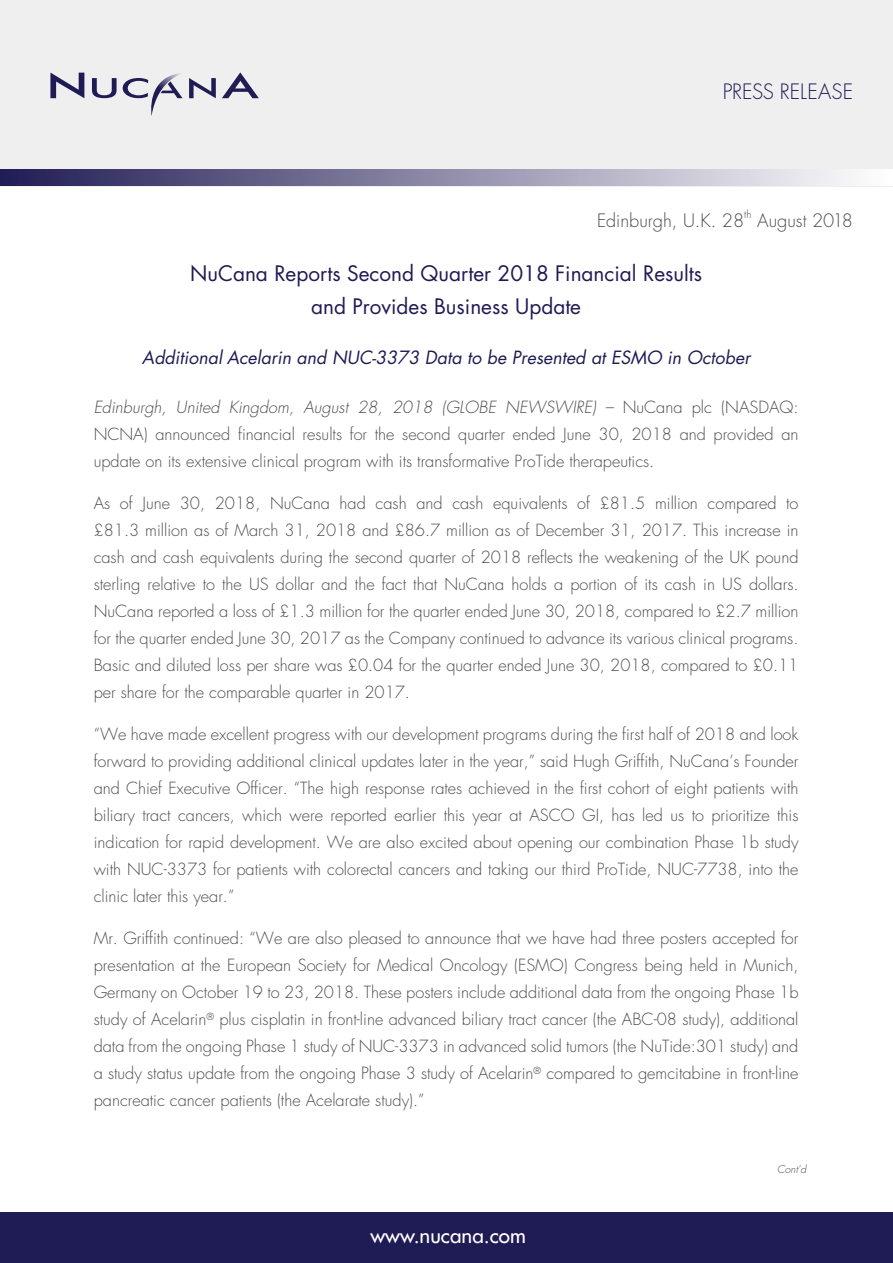
<style>
.page{position:relative;width:893px;height:1263px;background:#fff}
.page>*{position:absolute;margin:0;border:0;box-sizing:border-box;transform-origin:0 0}
.t1{font:20.85px/33px "Futura";color:#1f1b54;text-align:center}
.t2{font:20.7px "Futura";color:#fff}
.t3{font:300 20.7px "Futura";color:#1f1b54}
.t4{font:300 18px "Futura";color:#4d4d4f}
.t5{font:italic 17.85px "Futura";color:#1f1b54}
.t6{font:300 16.35px/27px "Futura";color:#4d4d4f;text-align:justify}
.t7{font:italic 300 10.5px "Futura";color:#4d4d4f}
.t8{font:300 10.5px "Futura";color:#4d4d4f}
.s1{font-style:italic}
</style>
<div class="page">
<div style="left:0;top:0;width:893px;height:186px;background:#efeff0"></div>
<div style="left:0;top:1212px;width:893px;height:51px;background:#1f1b54"></div>
<div style="left:0;top:169px;width:893px;height:17px;background:linear-gradient(to right,#201c55,#fff)"></div>
<svg style="left:92px;top:78px;width:25px;height:20px"></svg>
<svg style="left:50px;top:73px;width:34px;height:25px"></svg>
<svg style="left:222px;top:72px;width:37px;height:26px"></svg>
<svg style="left:123px;top:73px;width:93px;height:43px"></svg>
<p class="t3" style="left:723px;top:78px;width:132px">PRESS RELEASE</p>
<p class="t4" style="left:597px;top:209px;width:149px">Edinburgh, U.K. 28</p>
<p class="t8" style="left:744px;top:208px;width:9px">th</p>
<p class="t4" style="left:757px;top:209px;width:97px">August 2018</p>
<p class="t1" style="left:190px;top:257px;width:513px">NuCana Reports Second Quarter 2018 Financial Results and Provides Business Update</p>
<p class="t5" style="left:142px;top:345px;width:610px">Additional Acelarin and NUC-3373 Data to be Presented at ESMO in October</p>
<p class="t6" style="left:94px;top:394px;width:706px"><span class="s1">Edinburgh, United Kingdom, August 28, 2018 (GLOBE NEWSWIRE) –</span> NuCana plc (NASDAQ:<br>NCNA) announced financial results for the second quarter ended June 30, 2018 and provided an update on its extensive clinical program with its transformative ProTide therapeutics.</p>
<p class="t6" style="left:94px;top:490px;width:706px">As of June 30, 2018, NuCana had cash and cash equivalents of £81.5 million compared to £81.3 million as of March 31, 2018 and £86.7 million as of December 31, 2017. This increase in cash and cash equivalents during the second quarter of 2018 reflects the weakening of the UK pound sterling relative to the US dollar and the fact that NuCana holds a portion of its cash in US dollars.<br>NuCana reported a loss of £1.3 million for the quarter ended June 30, 2018, compared to £2.7 million for the quarter ended June 30, 2017 as the Company continued to advance its various clinical programs.<br>Basic and diluted loss per share was £0.04 for the quarter ended June 30, 2018, compared to £0.11 per share for the comparable quarter in 2017.</p>
<p class="t6" style="left:94px;top:721px;width:706px">“We have made excellent progress with our development programs during the first half of 2018 and look forward to providing additional clinical updates later in the year,” said Hugh Griffith, NuCana’s Founder and Chief Executive Officer. “The high response rates achieved in the first cohort of eight patients with biliary tract cancers, which were reported earlier this year at ASCO GI, has led us to prioritize this indication for rapid development. We are also excited about opening our combination Phase 1b study with NUC-3373 for patients with colorectal cancers and taking our third ProTide, NUC-7738, into the clinic later this year.”</p>
<p class="t6" style="left:94px;top:925px;width:706px">Mr. Griffith continued: “We are also pleased to announce that we have had three posters accepted for presentation at the European Society for Medical Oncology (ESMO) Congress being held in Munich, Germany on October 19 to 23, 2018. These posters include additional data from the ongoing Phase 1b study of Acelarin<sup>®</sup> plus cisplatin in front-line advanced biliary tract cancer (the ABC-08 study), additional data from the ongoing Phase 1 study of NUC-3373 in advanced solid tumors (the NuTide:301 study) and a study status update from the ongoing Phase 3 study of Acelarin<sup>®</sup> compared to gemcitabine in front-line pancreatic cancer patients (the Acelarate study).”</p>
<p class="t2" style="left:370px;top:1222px;width:157px">www.nucana.com</p>
<p class="t7" style="left:777px;top:1162px;width:31px">Cont’d</p>
</div>
